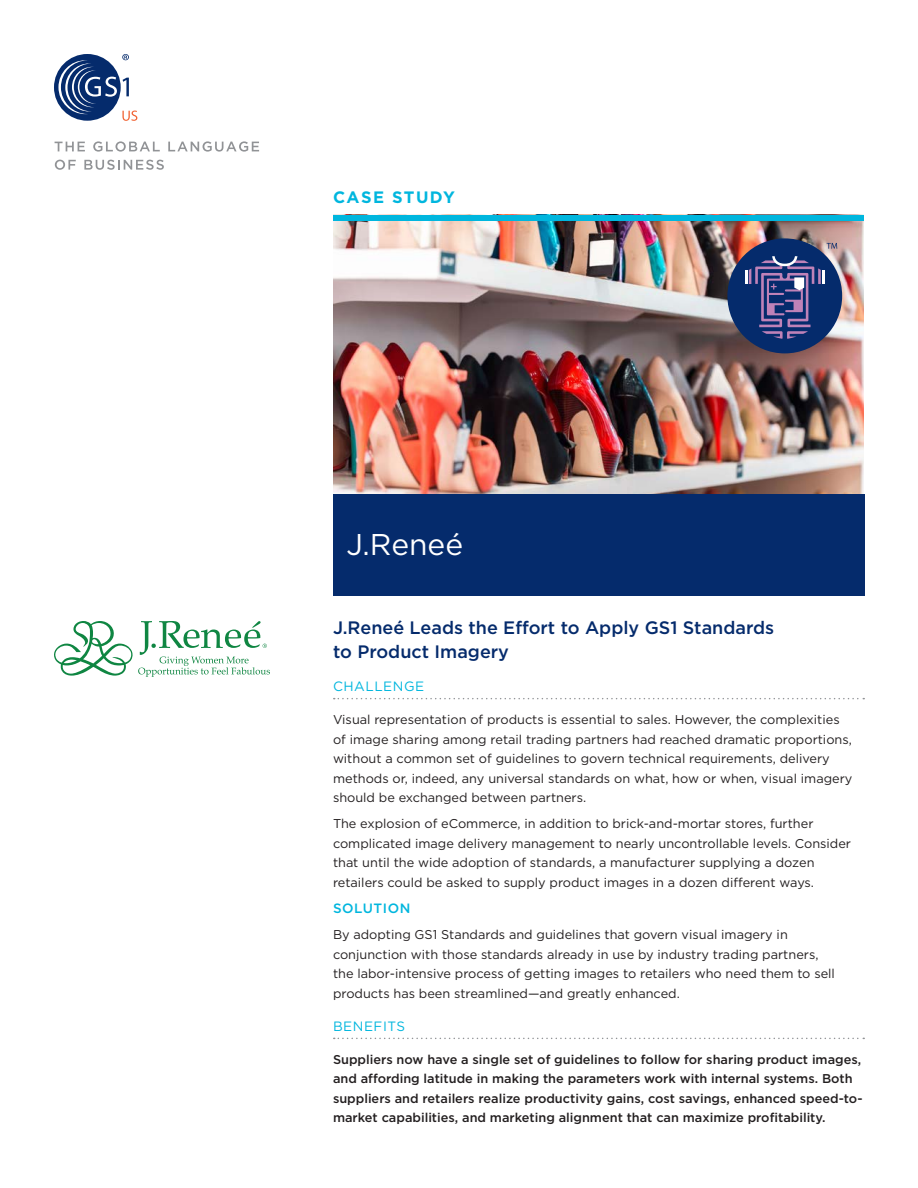
<style>
.page{position:relative;width:918px;height:1188px;background:#fff}
.page>*{position:absolute;margin:0;border:0;box-sizing:border-box;transform-origin:0 0}
.t1{font:30px "Gotham";color:#fff}
.Introduction{font:500 18px/24px "Gotham";color:#052b6c}
.Head_One{font:700 16.5px "Gotham";letter-spacing:.09em;color:#00b6de}
.Subhead_2_with_Dotte{font:13.5px "Gotham";letter-spacing:.04em;color:#00b6de}
.Text_1{font:500 13.5px "Gotham";letter-spacing:.04em;color:#00b6de}
.Text_1-2{font:12.75px/19.5px "Gotham";color:#231f20}
.Text_1-3{font:500 12.75px/19.5px "Gotham";color:#231f20}
</style>
<div class="page">
<svg style="left:58px;top:54px;width:79px;height:67px"></svg>
<svg style="left:55px;top:142px;width:30px;height:9px"></svg>
<svg style="left:93px;top:141px;width:67px;height:11px"></svg>
<svg style="left:168px;top:141px;width:91px;height:11px"></svg>
<svg style="left:55px;top:160px;width:21px;height:10px"></svg>
<svg style="left:84px;top:160px;width:80px;height:10px"></svg>
<img style="left:333px;top:220px;width:531px;height:275px">
<svg style="left:334px;top:698px;width:530px;height:1px"></svg>
<svg style="left:334px;top:1038px;width:530px;height:1px"></svg>
<div style="left:333px;top:215px;width:531px;height:5px;background:#00b6de"></div>
<div style="left:333px;top:495px;width:532px;height:101px;background:#052b6c"></div>
<div style="left:727px;top:238px;width:115px;height:115px;background:#052b6c;border-radius:50%"></div>
<svg style="left:745px;top:256px;width:76px;height:83px"></svg>
<hr style="left:822px;top:270px;width:3px;height:14px;background:#fff">
<svg style="left:827px;top:243px;width:10px;height:6px"></svg>
<svg style="left:54px;top:621px;width:216px;height:56px"></svg>
<p class="Head_One" style="left:333px;top:186px;width:124px">CASE STUDY</p>
<p class="t1" style="left:346px;top:525px;width:118px">J.Reneé</p>
<p class="Introduction" style="left:333px;top:615px;width:443px">J.Reneé Leads the Effort to Apply GS1 Standards to Product Imagery</p>
<p class="Subhead_2_with_Dotte" style="left:333px;top:678px;width:93px">CHALLENGE</p>
<p class="Text_1-2" style="left:333px;top:710px;width:521px">Visual representation of products is essential to sales. However, the complexities of image sharing among retail trading partners had reached dramatic proportions, without a common set of guidelines to govern technical requirements, delivery methods or, indeed, any universal standards on what, how or when, visual imagery should be exchanged between partners.</p>
<p class="Text_1-2" style="left:333px;top:814px;width:520px">The explosion of eCommerce, in addition to brick-and-mortar stores, further complicated image delivery management to nearly uncontrollable levels. Consider that until the wide adoption of standards, a manufacturer supplying a dozen retailers could be asked to supply product images in a dozen different ways.</p>
<p class="Text_1" style="left:333px;top:901px;width:79px">SOLUTION</p>
<p class="Text_1-2" style="left:333px;top:925px;width:503px">By adopting GS1 Standards and guidelines that govern visual imagery in conjunction with those standards already in use by industry trading partners, the labor-intensive process of getting images to retailers who need them to sell products has been streamlined—and greatly enhanced.</p>
<p class="Subhead_2_with_Dotte" style="left:333px;top:1017px;width:74px">BENEFITS</p>
<p class="Text_1-3" style="left:333px;top:1049px;width:531px">Suppliers now have a single set of guidelines to follow for sharing product images, and affording latitude in making the parameters work with internal systems. Both suppliers and retailers realize productivity gains, cost savings, enhanced speed-to&shy;market capabilities, and marketing alignment that can maximize profitability.</p>
</div>
